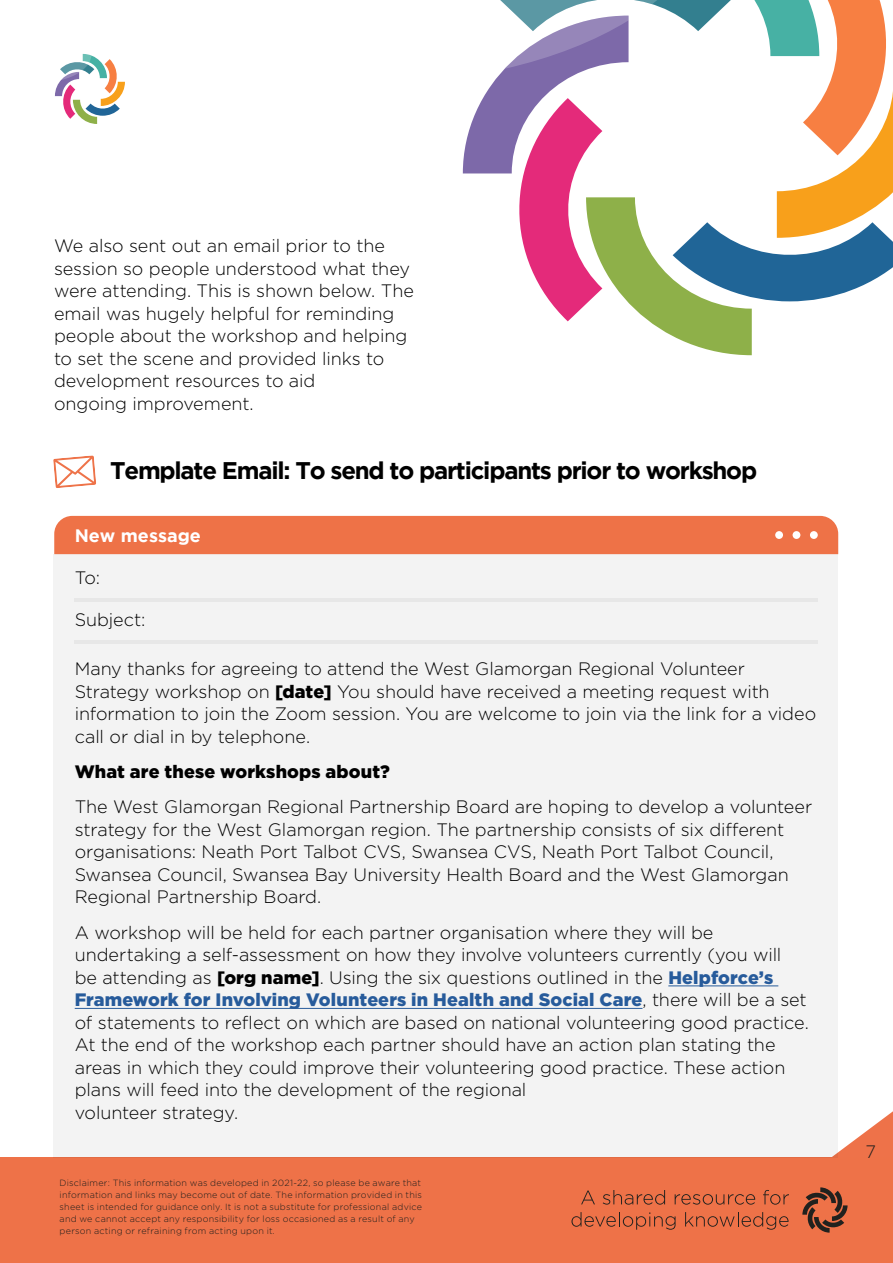
<style>
.page{position:relative;width:893px;height:1263px;background:#fff}
.page>*{position:absolute;margin:0;border:0;box-sizing:border-box;transform-origin:0 0}
.t1{font:700 24px "Gotham";letter-spacing:-.05em;color:#000}
.t2{font:300 18px/22.5px "Gotham";letter-spacing:-.005em;color:#000}
.t3{font:900 18px "Gotham";letter-spacing:.005em;color:#000}
.t4{font:700 18px "Gotham";color:#fff}
.t5{font:300 18px "Gotham";color:#1e1e1c}
.t6{font:300 9px/12px "Gotham";letter-spacing:.025em;color:#1e1e1c}
.s1{font-weight:900}
.s2{font-weight:900;color:#275b9b}
</style>
<div class="page">
<div style="left:0;top:1158px;width:893px;height:105px;background:#ee7248"></div>
<svg style="left:802px;top:1187px;width:45px;height:45px"></svg>
<svg style="left:581px;top:1190px;width:14px;height:14px"></svg>
<svg style="left:603px;top:1190px;width:62px;height:15px"></svg>
<svg style="left:675px;top:1194px;width:80px;height:11px"></svg>
<svg style="left:763px;top:1190px;width:26px;height:15px"></svg>
<svg style="left:571px;top:1212px;width:104px;height:18px"></svg>
<svg style="left:685px;top:1212px;width:104px;height:18px"></svg>
<svg style="left:463px;top:0;width:430px;height:355px"></svg>
<svg style="left:55px;top:54px;width:70px;height:70px"></svg>
<svg style="left:838px;top:1111px;width:55px;height:47px"></svg>
<div style="left:54px;top:554px;width:784px;height:604px;background:#f3f3f3"></div>
<svg style="left:53px;top:455px;width:43px;height:33px"></svg>
<hr style="left:668px;top:986px;width:110px;height:1px;background:#275b9b">
<hr style="left:75px;top:1008px;width:567px;height:1px;background:#275b9b">
<div style="left:54px;top:516px;width:784px;height:38px;background:#ee7247"></div>
<div style="left:775px;top:531px;width:8px;height:8px;background:#fff;border-radius:50%"></div>
<div style="left:793px;top:531px;width:7px;height:8px;background:#fff;border-radius:50%"></div>
<div style="left:810px;top:531px;width:8px;height:8px;background:#fff;border-radius:50%"></div>
<hr style="left:75px;top:640px;width:743px;height:4px;background:#e7e7e7">
<hr style="left:75px;top:598px;width:743px;height:4px;background:#e7e7e7">
<p class="t2" style="left:54px;top:234px;width:361px">We also sent out an email prior to the session so people understood what they were attending. This is shown below. The email was hugely helpful for reminding people about the workshop and helping to set the scene and provided links to development resources to aid<br>ongoing improvement.</p>
<h1 class="t1" style="left:110px;top:456px;width:649px">Template Email: To send to participants prior to workshop</h1>
<p class="t4" style="left:75px;top:525px;width:128px">New message</p>
<p class="t2" style="left:75px;top:565px;width:27px">To:</p>
<p class="t2" style="left:75px;top:607px;width:72px">Subject:</p>
<p class="t2" style="left:75px;top:657px;width:743px">Many thanks for agreeing to attend the West Glamorgan Regional Volunteer Strategy workshop on <span class="s1">[date]</span> You should have received a meeting request with information to join the Zoom session. You are welcome to join via the link for a video call or dial in by telephone.</p>
<p class="t3" style="left:75px;top:759px;width:317px">What are these workshops about?</p>
<p class="t2" style="left:75px;top:795px;width:739px">The West Glamorgan Regional Partnership Board are hoping to develop a volunteer strategy for the West Glamorgan region. The partnership consists of six different organisations: Neath Port Talbot CVS, Swansea CVS, Neath Port Talbot Council, Swansea Council, Swansea Bay University Health Board and the West Glamorgan Regional Partnership Board.</p>
<p class="t2" style="left:75px;top:920px;width:736px">A workshop will be held for each partner organisation where they will be undertaking a self-assessment on how they involve volunteers currently (you will<br>be attending as <span class="s1">[org name]</span>. Using the six questions outlined in the <span class="s2">Helpforce’s Framework for Involving Volunteers in Health and Social Care</span>, there will be a set of statements to reflect on which are based on national volunteering good practice.<br>At the end of the workshop each partner should have an action plan stating the areas in which they could improve their volunteering good practice. These action plans will feed into the development of the regional<br>volunteer strategy.</p>
<p class="t6" style="left:60px;top:1176px;width:364px">Disclaimer: This information was developed in 2021-22, so please be aware that information and links may become out of date. The information provided in this sheet is intended for guidance only. It is not a substitute for professional advice and we cannot accept any responsibility for loss occasioned as a result of any person acting or refraining from acting upon it.</p>
<p class="t5" style="left:866px;top:1140px;width:12px">7</p>
</div>
